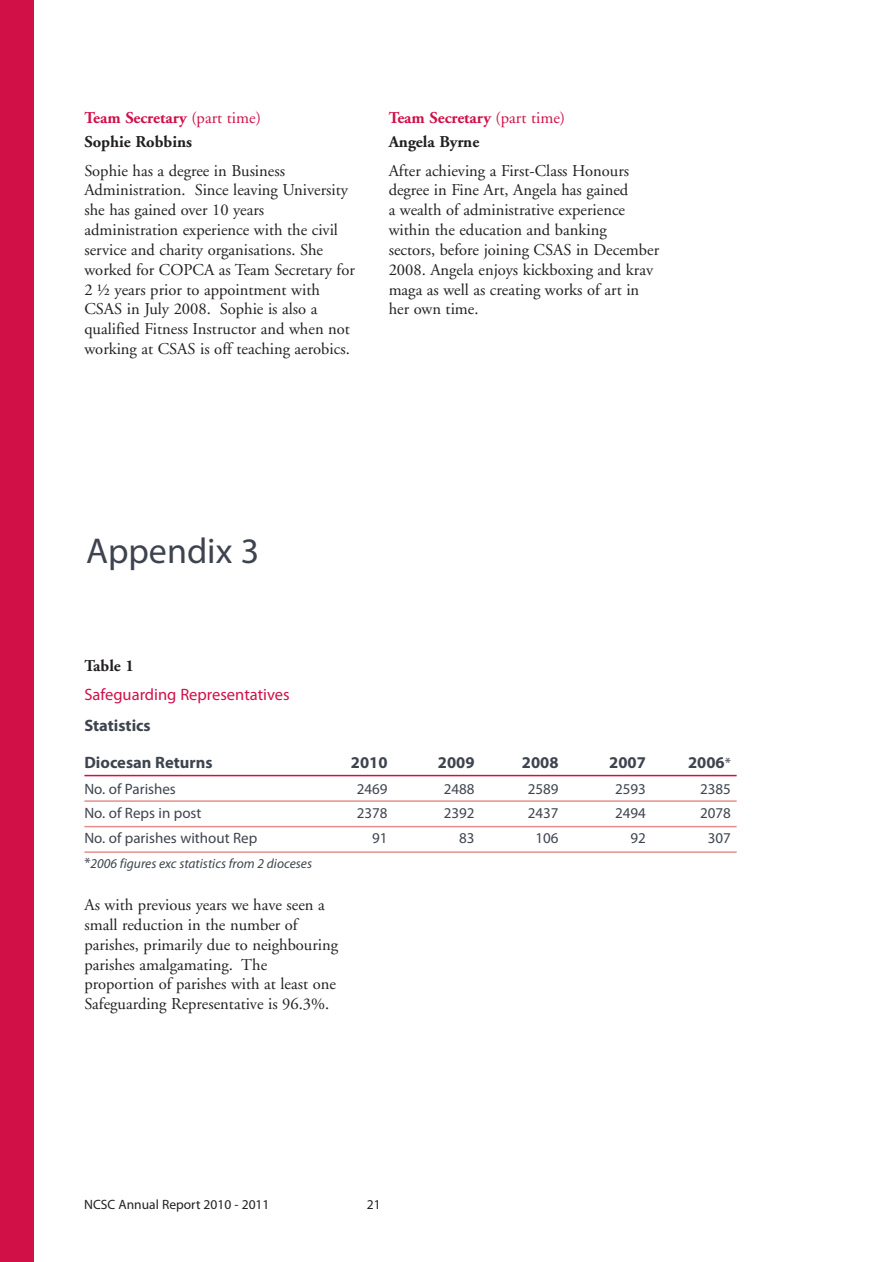
<style>
.page{position:relative;width:892px;height:1262px;background:#fff}
.page>*{position:absolute;margin:0;border:0;box-sizing:border-box;transform-origin:0 0}
.t1{font:36px "Myriad Pro";color:#3e444f}
.t2{font:16.5px/19.8px "Adobe Garamond";color:#231f20}
.t3{font:700 16.5px/24px "Adobe Garamond";color:#d11048}
.t4{font:700 16.5px "Myriad Pro";color:#3e444f}
.t5{font:16.5px/28.8px "Myriad Pro";color:#d11048}
.t6{font:15px "Myriad Pro";color:#3e444f}
.t7{font:italic 13.5px "Myriad Pro";color:#3e444f}
.t8{font:13.5px "Myriad Pro";color:#231f20}
.s1{font-weight:400}
.s2{color:#231f20}
.s3{font-family:"Adobe Garamond";font-weight:700;color:#231f20}
.s4{font-weight:400;font-size:15px}
.s5{font-style:normal;font-size:15px}
</style>
<div class="page">
<hr style="left:84px;top:775px;width:652px;height:1px;background:#d11048">
<hr style="left:84px;top:800px;width:652px;height:2px;background:#e68f8e">
<hr style="left:84px;top:826px;width:652px;height:1px;background:#e68f8e">
<hr style="left:84px;top:851px;width:652px;height:2px;background:#e68f8e">
<div style="left:0;top:0;width:33px;height:1262px;background:#d11048"></div>
<p class="t3" style="left:84px;top:107px;width:178px">Team Secretary <span class="s1">(part time)<br></span><span class="s2">Sophie Robbins</span></p>
<p class="t2" style="left:84px;top:162px;width:272px">Sophie has a degree in Business Administration. Since leaving University she has gained over 10 years administration experience with the civil service and charity organisations. She worked for COPCA as Team Secretary for 2 ½ years prior to appointment with CSAS in July 2008. Sophie is also a qualified Fitness Instructor and when not working at CSAS is off teaching aerobics.</p>
<p class="t3" style="left:389px;top:107px;width:178px">Team Secretary <span class="s1">(part time)<br></span><span class="s2">Angela Byrne</span></p>
<p class="t2" style="left:389px;top:162px;width:272px">After achieving a First-Class Honours degree in Fine Art, Angela has gained<br>a wealth of administrative experience within the education and banking<br>sectors, before joining CSAS in December 2008. Angela enjoys kickboxing and krav maga as well as creating works of art in her own time.</p>
<p class="t1" style="left:86px;top:537px;width:175px">Appendix 3</p>
<p class="t5" style="left:84px;top:653px;width:207px"><span class="s3">Table 1<br></span>Safeguarding Representatives</p>
<p class="t4" style="left:84px;top:719px;width:68px">Statistics</p>
<p class="t4" style="left:84px;top:756px;width:130px">Diocesan Returns</p>
<p class="t4" style="left:351px;top:756px;width:38px">2010</p>
<p class="t4" style="left:438px;top:756px;width:38px">2009</p>
<p class="t4" style="left:522px;top:756px;width:38px">2008</p>
<p class="t4" style="left:609px;top:756px;width:38px">2007</p>
<p class="t4" style="left:688px;top:756px;width:44px">2006<span class="s4">*</span></p>
<p class="t6" style="left:84px;top:783px;width:93px">No. of Parishes</p>
<p class="t6" style="left:357px;top:783px;width:32px">2469</p>
<p class="t6" style="left:444px;top:783px;width:32px">2488</p>
<p class="t6" style="left:528px;top:783px;width:32px">2589</p>
<p class="t6" style="left:615px;top:783px;width:32px">2593</p>
<p class="t6" style="left:700px;top:783px;width:32px">2385</p>
<p class="t6" style="left:84px;top:808px;width:119px">No. of Reps in post</p>
<p class="t6" style="left:357px;top:808px;width:32px">2378</p>
<p class="t6" style="left:444px;top:808px;width:32px">2392</p>
<p class="t6" style="left:528px;top:808px;width:32px">2437</p>
<p class="t6" style="left:615px;top:808px;width:32px">2494</p>
<p class="t6" style="left:700px;top:808px;width:32px">2078</p>
<p class="t6" style="left:84px;top:832px;width:174px">No. of parishes without Rep</p>
<p class="t6" style="left:372px;top:832px;width:17px">91</p>
<p class="t6" style="left:459px;top:832px;width:17px">83</p>
<p class="t6" style="left:535px;top:832px;width:25px">106</p>
<p class="t6" style="left:630px;top:832px;width:17px">92</p>
<p class="t6" style="left:708px;top:832px;width:25px">307</p>
<p class="t7" style="left:84px;top:858px;width:229px"><span class="s5">*</span>2006 figures exc statistics from 2 dioceses</p>
<p class="t2" style="left:84px;top:896px;width:255px">As with previous years we have seen a small reduction in the number of parishes, primarily due to neighbouring parishes amalgamating. The proportion of parishes with at least one Safeguarding Representative is 96.3%.</p>
<p class="t8" style="left:84px;top:1199px;width:187px">NCSC Annual Report 2010 - 2011</p>
<p class="t8" style="left:367px;top:1199px;width:15px">21</p>
</div>
